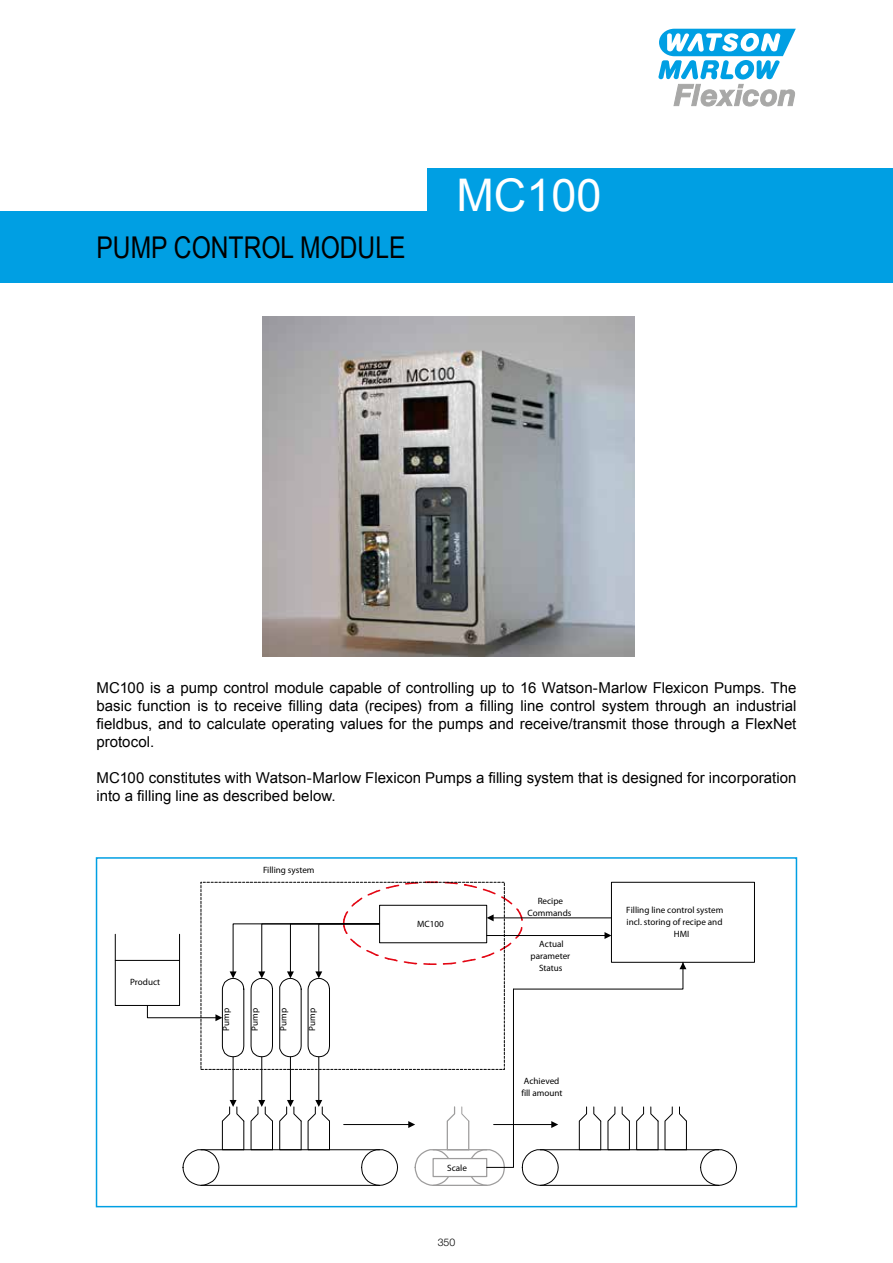
<style>
.page{position:relative;width:893px;height:1263px;background:#fff}
.page>*{position:absolute;margin:0;border:0;box-sizing:border-box;transform-origin:0 0}
.t1{font:45px "Arial";color:#fff}
.t2{font:30px "Arial Narrow";color:#000}
.t3{font:15px/18px "Arial";color:#000;text-align:justify}
.t4{font:300 10.5px "Helvetica Neue LT Std";color:#000}
.t5{font:9.15px/12px "Helvetica";color:#000;text-align:center}
</style>
<div class="page">
<div style="left:0;top:168px;width:893px;height:115px;background:#009fe3"></div>
<div style="left:0;top:155px;width:427px;height:55px;background:#fff"></div>
<svg style="left:658px;top:29px;width:138px;height:78px"></svg>
<img style="left:262px;top:316px;width:373px;height:340px">
<svg style="left:700px;top:1149px;width:37px;height:37px"></svg>
<hr style="left:540px;top:1149px;width:179px;height:1px;background:#000">
<hr style="left:540px;top:1185px;width:179px;height:1px;background:#000">
<div style="left:115px;top:934px;width:65px;height:72px;border:1px solid #000"></div>
<hr style="left:115px;top:960px;width:65px;height:1px;background:#000">
<div style="left:611px;top:882px;width:144px;height:80px;border:1px solid #000"></div>
<svg style="left:147px;top:881px;width:541px;height:305px"></svg>
<div style="left:96px;top:857px;width:701px;height:350px;border:2px solid #009fe3"></div>
<h2 class="t2" style="left:97px;top:226px;width:310px">PUMP CONTROL MODULE</h2>
<h1 class="t1" style="left:456px;top:165px;width:147px">MC100</h1>
<p class="t3" style="left:97px;top:679px;width:701px">MC100 is a pump control module capable of controlling up to 16 Watson-Marlow Flexicon Pumps. The basic function is to receive filling data (recipes) from a filling line control system through an industrial fieldbus, and to calculate operating values for the pumps and receive/transmit those through a FlexNet protocol.</p>
<p class="t3" style="left:97px;top:769px;width:701px">MC100 constitutes with Watson-Marlow Flexicon Pumps a filling system that is designed for incorporation into a filling line as described below.</p>
<p class="t5" style="left:130px;top:976px;width:32px">Product</p>
<p class="t5" style="left:263px;top:863px;width:53px">Filling system</p>
<p class="t5" style="left:220px;top:1031px;width:24px;rotate:-90deg">Pump</p>
<p class="t5" style="left:248px;top:1031px;width:24px;rotate:-90deg">Pump</p>
<p class="t5" style="left:277px;top:1031px;width:24px;rotate:-90deg">Pump</p>
<p class="t5" style="left:306px;top:1031px;width:24px;rotate:-90deg">Pump</p>
<p class="t5" style="left:417px;top:918px;width:28px">MC100</p>
<p class="t5" style="left:447px;top:1161px;width:21px">Scale</p>
<p class="t4" style="left:438px;top:1236px;width:19px">350</p>
<p class="t5" style="left:528px;top:895px;width:45px">Recipe<br>Commands</p>
<p class="t5" style="left:530px;top:938px;width:41px">Actual parameter<br>Status</p>
<p class="t5" style="left:521px;top:1075px;width:43px;text-align:left">Achieved fill amount</p>
<p class="t5" style="left:626px;top:904px;width:99px">Filling line control system</p>
<p class="t5" style="left:627px;top:916px;width:97px">incl. storing of recipe and</p>
<p class="t5" style="left:674px;top:928px;width:17px">HMI</p>
</div>
